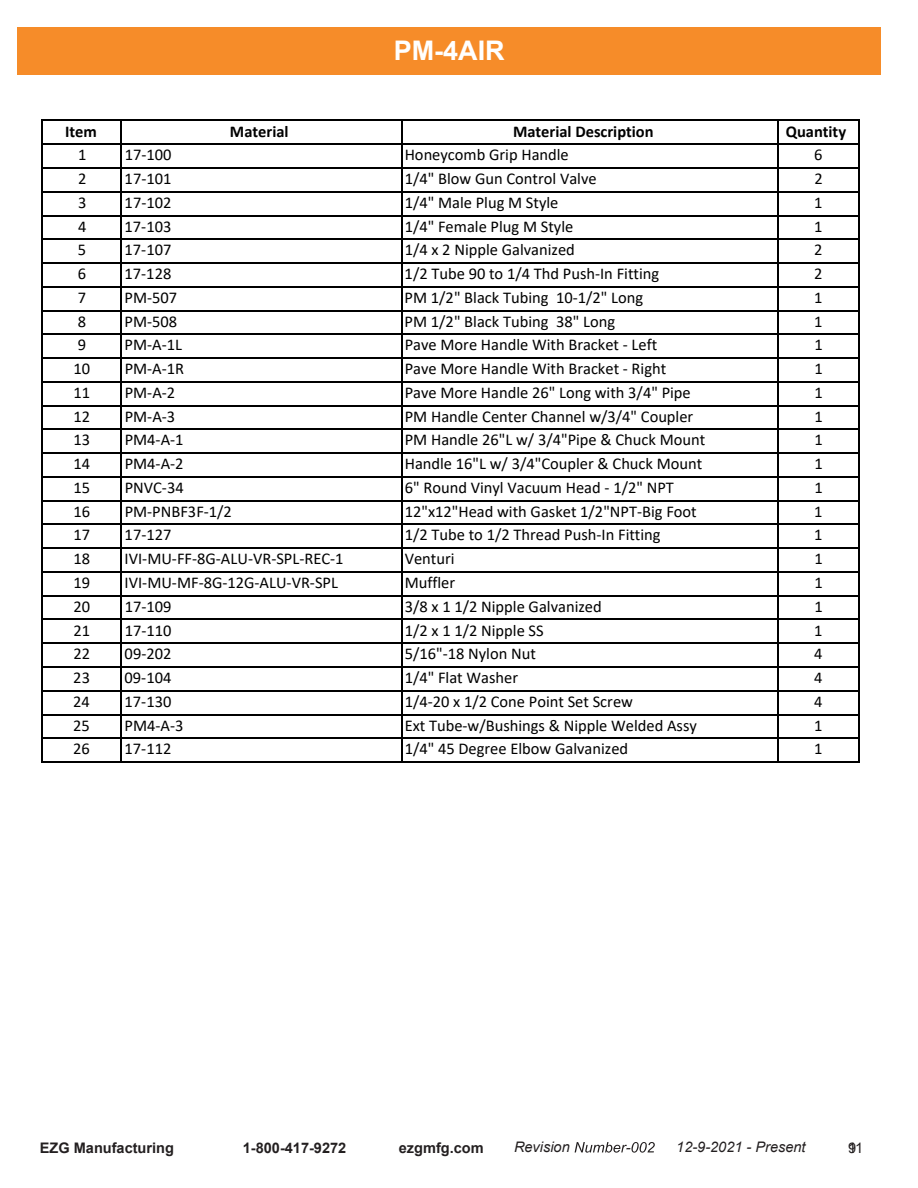
<style>
.page{position:relative;width:918px;height:1188px;background:#fff}
.page>*{position:absolute;margin:0;border:0;box-sizing:border-box;transform-origin:0 0}
.t1{font:700 27px "Arial";color:#fff}
.t2{font:16.5px "Calibri";color:#000}
.t3{font:700 16.5px "Calibri";color:#000}
.t4{font:700 14.55px "Arial";color:#231f20}
.t5{font:italic 14.55px "Arial";color:#231f20}
.t6{font:14.55px "Arial";color:#231f20}
</style>
<div class="page">
<svg style="left:575px;top:1142px;width:80px;height:11px"></svg>
<div style="left:17px;top:27px;width:864px;height:47px;background:#f68c29"></div>
<hr style="left:41px;top:120px;width:2px;height:643px;background:#000">
<hr style="left:121px;top:121px;width:1px;height:642px;background:#000">
<hr style="left:401px;top:121px;width:1px;height:642px;background:#000">
<hr style="left:777px;top:121px;width:2px;height:642px;background:#000">
<hr style="left:858px;top:121px;width:1px;height:642px;background:#000">
<hr style="left:43px;top:120px;width:816px;height:1px;background:#000">
<hr style="left:43px;top:143px;width:816px;height:2px;background:#000">
<hr style="left:43px;top:167px;width:816px;height:2px;background:#000">
<hr style="left:43px;top:191px;width:816px;height:2px;background:#000">
<hr style="left:43px;top:215px;width:816px;height:1px;background:#000">
<hr style="left:43px;top:239px;width:816px;height:1px;background:#000">
<hr style="left:43px;top:262px;width:816px;height:2px;background:#000">
<hr style="left:43px;top:286px;width:816px;height:2px;background:#000">
<hr style="left:43px;top:310px;width:816px;height:1px;background:#000">
<hr style="left:43px;top:334px;width:816px;height:1px;background:#000">
<hr style="left:43px;top:357px;width:816px;height:2px;background:#000">
<hr style="left:43px;top:381px;width:816px;height:2px;background:#000">
<hr style="left:43px;top:405px;width:816px;height:1px;background:#000">
<hr style="left:43px;top:429px;width:816px;height:1px;background:#000">
<hr style="left:43px;top:452px;width:816px;height:2px;background:#000">
<hr style="left:43px;top:476px;width:816px;height:2px;background:#000">
<hr style="left:43px;top:500px;width:816px;height:1px;background:#000">
<hr style="left:43px;top:524px;width:816px;height:1px;background:#000">
<hr style="left:43px;top:547px;width:816px;height:2px;background:#000">
<hr style="left:43px;top:571px;width:816px;height:2px;background:#000">
<hr style="left:43px;top:595px;width:816px;height:2px;background:#000">
<hr style="left:43px;top:619px;width:816px;height:1px;background:#000">
<hr style="left:43px;top:642px;width:816px;height:2px;background:#000">
<hr style="left:43px;top:666px;width:816px;height:2px;background:#000">
<hr style="left:43px;top:690px;width:816px;height:2px;background:#000">
<hr style="left:43px;top:714px;width:816px;height:1px;background:#000">
<hr style="left:43px;top:738px;width:816px;height:1px;background:#000">
<hr style="left:43px;top:761px;width:816px;height:2px;background:#000">
<p class="t1" style="left:394px;top:32px;width:112px">PM-4AIR</p>
<p class="t3" style="left:65px;top:124px;width:33px">Item</p>
<p class="t3" style="left:230px;top:124px;width:60px">Material</p>
<p class="t3" style="left:513px;top:124px;width:142px">Material Description</p>
<p class="t3" style="left:786px;top:124px;width:62px">Quantity</p>
<p class="t2" style="left:78px;top:148px;width:10px">1</p>
<p class="t2" style="left:125px;top:148px;width:48px">17‐100</p>
<p class="t2" style="left:405px;top:148px;width:166px">Honeycomb Grip Handle</p>
<p class="t2" style="left:814px;top:148px;width:10px">6</p>
<p class="t2" style="left:78px;top:172px;width:10px">2</p>
<p class="t2" style="left:125px;top:172px;width:48px">17‐101</p>
<p class="t2" style="left:405px;top:172px;width:193px">1/4" Blow Gun Control Valve</p>
<p class="t2" style="left:814px;top:172px;width:10px">2</p>
<p class="t2" style="left:78px;top:195px;width:10px">3</p>
<p class="t2" style="left:125px;top:195px;width:48px">17‐102</p>
<p class="t2" style="left:405px;top:195px;width:155px">1/4" Male Plug M Style</p>
<p class="t2" style="left:814px;top:195px;width:10px">1</p>
<p class="t2" style="left:78px;top:219px;width:10px">4</p>
<p class="t2" style="left:125px;top:219px;width:48px">17‐103</p>
<p class="t2" style="left:405px;top:219px;width:170px">1/4" Female Plug M Style</p>
<p class="t2" style="left:814px;top:219px;width:10px">1</p>
<p class="t2" style="left:78px;top:243px;width:10px">5</p>
<p class="t2" style="left:125px;top:243px;width:48px">17‐107</p>
<p class="t2" style="left:405px;top:243px;width:172px">1/4 x 2 Nipple Galvanized</p>
<p class="t2" style="left:814px;top:243px;width:10px">2</p>
<p class="t2" style="left:78px;top:267px;width:10px">6</p>
<p class="t2" style="left:125px;top:267px;width:48px">17‐128</p>
<p class="t2" style="left:405px;top:267px;width:256px">1/2 Tube 90 to 1/4 Thd Push‐In Fitting</p>
<p class="t2" style="left:814px;top:267px;width:10px">2</p>
<p class="t2" style="left:78px;top:290px;width:10px">7</p>
<p class="t2" style="left:125px;top:290px;width:54px">PM‐507</p>
<p class="t2" style="left:405px;top:290px;width:240px">PM 1/2" Black Tubing 10‐1/2" Long</p>
<p class="t2" style="left:814px;top:290px;width:10px">1</p>
<p class="t2" style="left:78px;top:314px;width:10px">8</p>
<p class="t2" style="left:125px;top:314px;width:54px">PM‐508</p>
<p class="t2" style="left:405px;top:314px;width:212px">PM 1/2" Black Tubing 38" Long</p>
<p class="t2" style="left:814px;top:314px;width:10px">1</p>
<p class="t2" style="left:78px;top:338px;width:10px">9</p>
<p class="t2" style="left:125px;top:338px;width:59px">PM‐A‐1L</p>
<p class="t2" style="left:405px;top:338px;width:254px">Pave More Handle With Bracket ‐ Left</p>
<p class="t2" style="left:814px;top:338px;width:10px">1</p>
<p class="t2" style="left:73px;top:362px;width:18px">10</p>
<p class="t2" style="left:125px;top:362px;width:61px">PM‐A‐1R</p>
<p class="t2" style="left:405px;top:362px;width:263px">Pave More Handle With Bracket ‐ Right</p>
<p class="t2" style="left:814px;top:362px;width:10px">1</p>
<p class="t2" style="left:73px;top:386px;width:18px">11</p>
<p class="t2" style="left:125px;top:386px;width:52px">PM‐A‐2</p>
<p class="t2" style="left:405px;top:386px;width:288px">Pave More Handle 26" Long with 3/4" Pipe</p>
<p class="t2" style="left:814px;top:386px;width:10px">1</p>
<p class="t2" style="left:73px;top:409px;width:18px">12</p>
<p class="t2" style="left:125px;top:409px;width:52px">PM‐A‐3</p>
<p class="t2" style="left:405px;top:409px;width:290px">PM Handle Center Channel w/3/4" Coupler</p>
<p class="t2" style="left:814px;top:409px;width:10px">1</p>
<p class="t2" style="left:73px;top:433px;width:18px">13</p>
<p class="t2" style="left:125px;top:433px;width:60px">PM4‐A‐1</p>
<p class="t2" style="left:405px;top:433px;width:302px">PM Handle 26"L w/ 3/4"Pipe &amp; Chuck Mount</p>
<p class="t2" style="left:814px;top:433px;width:10px">1</p>
<p class="t2" style="left:73px;top:457px;width:18px">14</p>
<p class="t2" style="left:125px;top:457px;width:60px">PM4‐A‐2</p>
<p class="t2" style="left:405px;top:457px;width:299px">Handle 16"L w/ 3/4"Coupler &amp; Chuck Mount</p>
<p class="t2" style="left:814px;top:457px;width:10px">1</p>
<p class="t2" style="left:73px;top:481px;width:18px">15</p>
<p class="t2" style="left:125px;top:481px;width:61px">PNVC‐34</p>
<p class="t2" style="left:405px;top:481px;width:271px">6" Round Vinyl Vacuum Head ‐ 1/2" NPT</p>
<p class="t2" style="left:814px;top:481px;width:10px">1</p>
<p class="t2" style="left:73px;top:504px;width:18px">16</p>
<p class="t2" style="left:125px;top:504px;width:109px">PM‐PNBF3F‐1/2</p>
<p class="t2" style="left:405px;top:504px;width:294px">12"x12"Head with Gasket 1/2"NPT‐Big Foot</p>
<p class="t2" style="left:814px;top:504px;width:10px">1</p>
<p class="t2" style="left:73px;top:528px;width:18px">17</p>
<p class="t2" style="left:125px;top:528px;width:48px">17‐127</p>
<p class="t2" style="left:405px;top:528px;width:257px">1/2 Tube to 1/2 Thread Push‐In Fitting</p>
<p class="t2" style="left:814px;top:528px;width:10px">1</p>
<p class="t2" style="left:73px;top:552px;width:18px">18</p>
<p class="t2" style="left:125px;top:552px;width:220px">IVI‐MU‐FF‐8G‐ALU‐VR‐SPL‐REC‐1</p>
<p class="t2" style="left:405px;top:552px;width:51px">Venturi</p>
<p class="t2" style="left:814px;top:552px;width:10px">1</p>
<p class="t2" style="left:73px;top:576px;width:18px">19</p>
<p class="t2" style="left:125px;top:576px;width:215px">IVI‐MU‐MF‐8G‐12G‐ALU‐VR‐SPL</p>
<p class="t2" style="left:405px;top:576px;width:52px">Muffler</p>
<p class="t2" style="left:814px;top:576px;width:10px">1</p>
<p class="t2" style="left:73px;top:599px;width:18px">20</p>
<p class="t2" style="left:125px;top:599px;width:48px">17‐109</p>
<p class="t2" style="left:405px;top:599px;width:199px">3/8 x 1 1/2 Nipple Galvanized</p>
<p class="t2" style="left:814px;top:599px;width:10px">1</p>
<p class="t2" style="left:73px;top:623px;width:18px">21</p>
<p class="t2" style="left:125px;top:623px;width:48px">17‐110</p>
<p class="t2" style="left:405px;top:623px;width:141px">1/2 x 1 1/2 Nipple SS</p>
<p class="t2" style="left:814px;top:623px;width:10px">1</p>
<p class="t2" style="left:73px;top:647px;width:18px">22</p>
<p class="t2" style="left:125px;top:647px;width:48px">09‐202</p>
<p class="t2" style="left:405px;top:647px;width:133px">5/16"‐18 Nylon Nut</p>
<p class="t2" style="left:814px;top:647px;width:10px">4</p>
<p class="t2" style="left:73px;top:671px;width:18px">23</p>
<p class="t2" style="left:125px;top:671px;width:48px">09‐104</p>
<p class="t2" style="left:405px;top:671px;width:115px">1/4" Flat Washer</p>
<p class="t2" style="left:814px;top:671px;width:10px">4</p>
<p class="t2" style="left:73px;top:694px;width:18px">24</p>
<p class="t2" style="left:125px;top:694px;width:48px">17‐130</p>
<p class="t2" style="left:405px;top:694px;width:230px">1/4‐20 x 1/2 Cone Point Set Screw</p>
<p class="t2" style="left:814px;top:694px;width:10px">4</p>
<p class="t2" style="left:73px;top:718px;width:18px">25</p>
<p class="t2" style="left:125px;top:718px;width:60px">PM4‐A‐3</p>
<p class="t2" style="left:405px;top:718px;width:294px">Ext Tube‐w/Bushings &amp; Nipple Welded Assy</p>
<p class="t2" style="left:814px;top:718px;width:10px">1</p>
<p class="t2" style="left:73px;top:742px;width:18px">26</p>
<p class="t2" style="left:125px;top:742px;width:48px">17‐112</p>
<p class="t2" style="left:405px;top:742px;width:225px">1/4" 45 Degree Elbow Galvanized</p>
<p class="t2" style="left:814px;top:742px;width:10px">1</p>
<p class="t4" style="left:40px;top:1138px;width:136px">EZG Manufacturing</p>
<p class="t4" style="left:243px;top:1138px;width:105px">1-800-417-9272</p>
<p class="t4" style="left:399px;top:1138px;width:86px">ezgmfg.com</p>
<p class="t5" style="left:514px;top:1138px;width:57px">Revision</p>
<p class="t5" style="left:676px;top:1138px;width:131px">12-9-2021 - Present</p>
<p class="t6" style="left:848px;top:1138px;width:17px">1 19</p>
</div>
